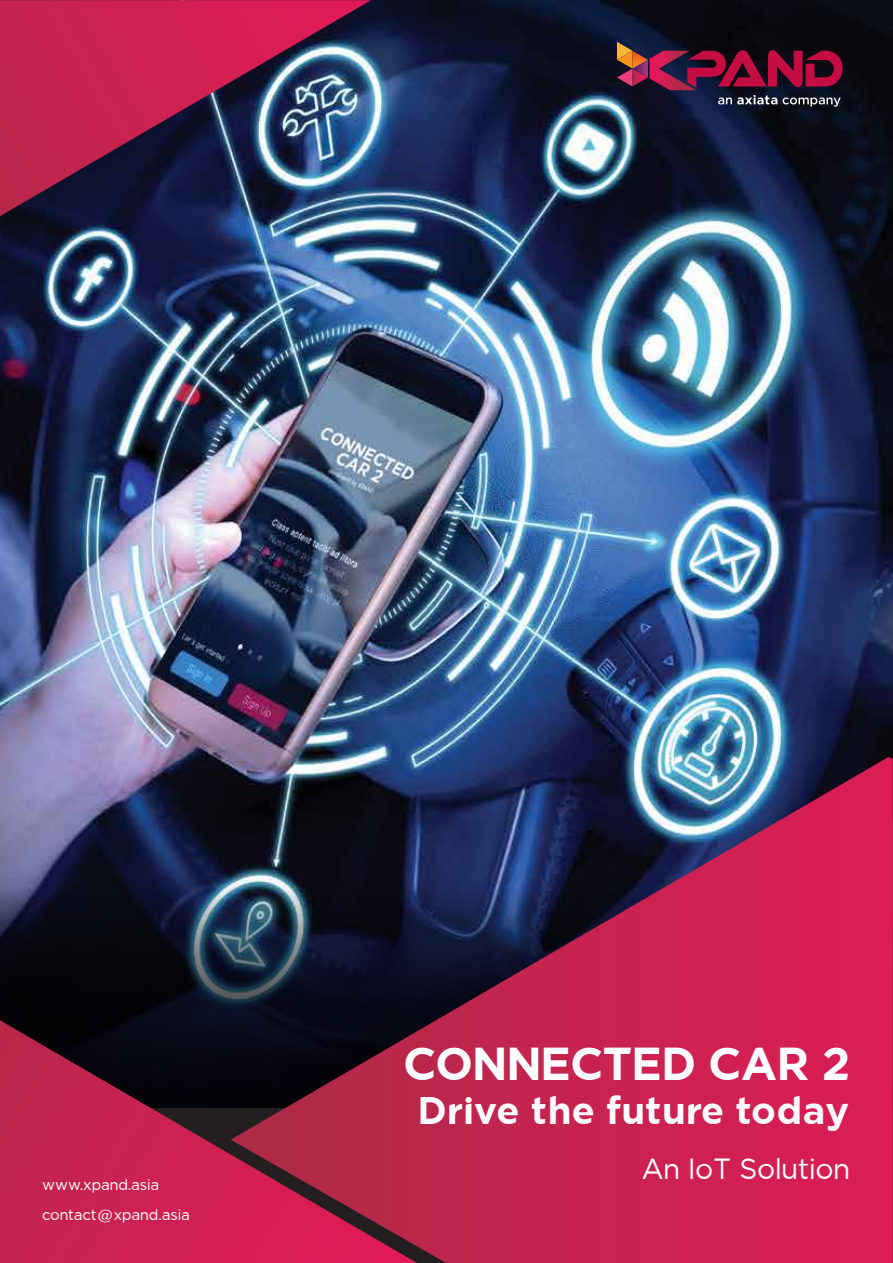
<style>
.page{position:relative;width:893px;height:1263px;background:#fff}
.page>*{position:absolute;margin:0;border:0;box-sizing:border-box;transform-origin:0 0}
.t1{font:700 45px "Axiata";letter-spacing:-.01em;color:#fff}
.t2{font:700 37.5px "Axiata";color:#fff}
.t3{font:28.5px "Axiata";letter-spacing:-.01em;color:#fff}
.t4{font:15px/30px "Axiata";color:#fff}
</style>
<div class="page">
<img style="left:0;top:0;width:893px;height:880px">
<svg style="left:0;top:880px;width:231px;height:140px;background:#0f1422"></svg>
<img style="left:0;top:0;width:371px;height:216px">
<svg style="left:231px;top:757px;width:662px;height:506px;background:#89254e"></svg>
<svg style="left:0;top:1020px;width:417px;height:243px;background:#8b1b3c"></svg>
<svg style="left:617px;top:42px;width:226px;height:65px;background:#511b34"></svg>
<p class="t4" style="left:42px;top:1169px;width:149px">www.xpand.asia contact@xpand.asia</p>
<h1 class="t1" style="left:404px;top:1035px;width:448px">CONNECTED CAR 2</h1>
<h2 class="t2" style="left:418px;top:1087px;width:433px">Drive the future today</h2>
<h3 class="t3" style="left:642px;top:1151px;width:209px">An IoT Solution</h3>
</div>
